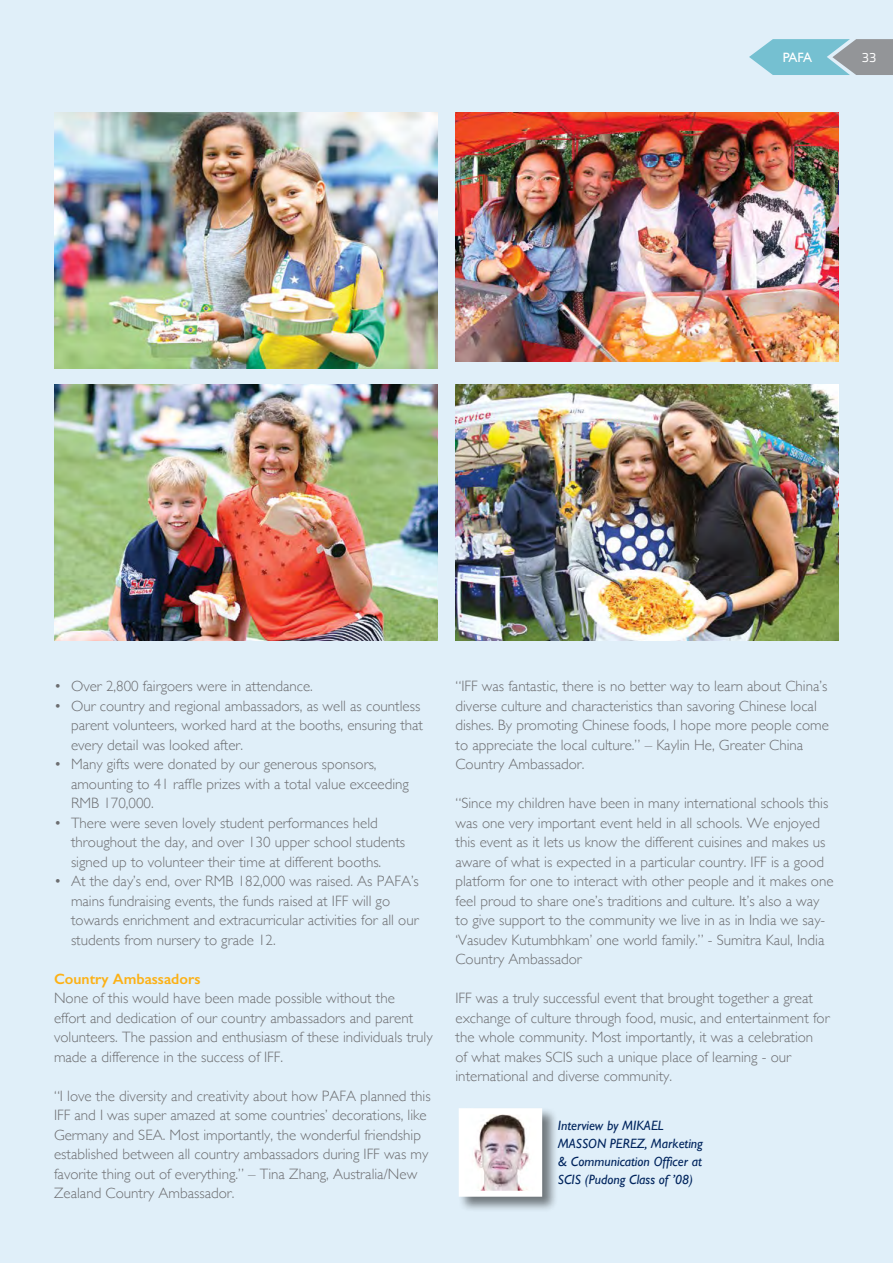
<style>
.page{position:relative;width:893px;height:1263px;background:#e0eff9}
.page>*{position:absolute;margin:0;border:0;box-sizing:border-box;transform-origin:0 0}
.t1{font:300 15px/19.5px "Gill Sans";color:#6d6e71}
.t2{font:600 15px "Gill Sans";color:#fcb116}
.t3{font:italic 13.5px/18px "Gill Sans";color:#00245d}
.t4{font:13.5px "Gill Sans";color:#fff}
.t5{font:13.5px "Titillium Maps 29 L 400 wt";color:#fff}
</style>
<div class="page">
<img style="left:455px;top:112px;width:384px;height:249px">
<img style="left:455px;top:385px;width:384px;height:255px">
<img style="left:54px;top:385px;width:383px;height:255px">
<img style="left:54px;top:112px;width:383px;height:256px">
<div style="left:457px;top:1107px;width:101px;height:106px;background:#000;opacity:.5"></div>
<img style="left:466px;top:1115px;width:69px;height:75px">
<div style="left:459px;top:1108px;width:83px;height:89px;border:6px solid #fff"></div>
<svg style="left:749px;top:39px;width:144px;height:36px"></svg>
<p class="t4" style="left:783px;top:50px;width:31px">PAFA</p>
<p class="t5" style="left:862px;top:47px;width:16px">33</p>
<p class="t1" style="left:54px;top:676px;width:260px">• Over 2,800 fairgoers were in attendance.</p>
<p class="t1" style="left:71px;top:695px;width:354px;text-indent:-17px">• Our country and regional ambassadors, as well as countless parent volunteers, worked hard at the booths, ensuring that every detail was looked after.</p>
<p class="t1" style="left:71px;top:754px;width:339px;text-indent:-17px">• Many gifts were donated by our generous sponsors, amounting to 41 raffle prizes with a total value exceeding<br>RMB 170,000.</p>
<p class="t1" style="left:71px;top:812px;width:336px;text-indent:-17px">• There were seven lovely student performances held throughout the day, and over 130 upper school students signed up to volunteer their time at different booths.</p>
<p class="t1" style="left:71px;top:871px;width:349px;text-indent:-17px">• At the day’s end, over RMB 182,000 was raised. As PAFA’s mains fundraising events, the funds raised at IFF will go towards enrichment and extracurricular activities for all our students from nursery to grade 12.</p>
<p class="t2" style="left:54px;top:969px;width:148px">Country Ambassadors</p>
<p class="t1" style="left:54px;top:988px;width:380px">None of this would have been made possible without the<br>effort and dedication of our country ambassadors and parent volunteers. The passion and enthusiasm of these individuals truly made a difference in the success of IFF.</p>
<p class="t1" style="left:54px;top:1085px;width:378px">“I love the diversity and creativity about how PAFA planned this IFF and I was super amazed at some countries’ decorations, like Germany and SEA. Most importantly, the wonderful friendship established between all country ambassadors during IFF was my favorite thing out of everything.” – Tina Zhang, Australia/New Zealand Country Ambassador.</p>
<p class="t1" style="left:455px;top:676px;width:375px">“IFF was fantastic, there is no better way to learn about China’s diverse culture and characteristics than savoring Chinese local dishes. By promoting Chinese foods, I hope more people come to appreciate the local culture.” – Kaylin He, Greater China Country Ambassador.</p>
<p class="t1" style="left:455px;top:793px;width:380px">“Since my children have been in many international schools this was one very important event held in all schools. We enjoyed this event as it lets us know the different cuisines and makes us aware of what is expected in a particular country. IFF is a good platform for one to interact with other people and it makes one feel proud to share one’s traditions and culture. It’s also a way to give support to the community we live in as in India we say-‘Vasudev Kutumbhkam’ one world family.” - Sumitra Kaul, India Country Ambassador</p>
<p class="t1" style="left:455px;top:988px;width:376px">IFF was a truly successful event that brought together a great exchange of culture through food, music, and entertainment for the whole community. Most importantly, it was a celebration<br>of what makes SCIS such a unique place of learning - our international and diverse community.</p>
<p class="t3" style="left:558px;top:1116px;width:147px">Interview by MIKAEL<br>MASSON PEREZ, Marketing &amp; Communication Officer at<br>SCIS (Pudong Class of ’08)</p>
</div>
